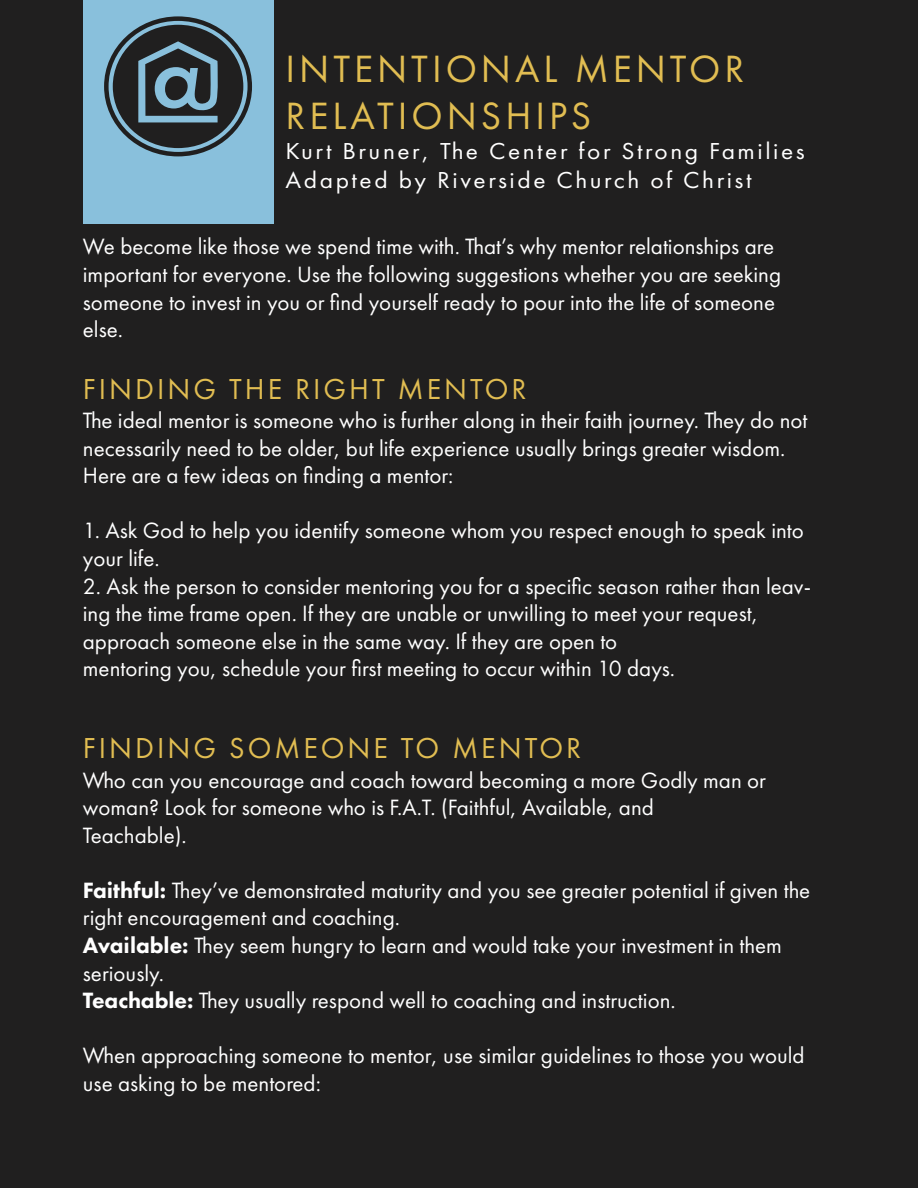
<style>
.page{position:relative;width:918px;height:1188px;background:#201f1f}
.page>*{position:absolute;margin:0;border:0;box-sizing:border-box;transform-origin:0 0}
.t1{font:39.45px/47.4px "Futura PT";letter-spacing:.1em;color:#e1bd52}
.t2{font:30px "Futura PT";letter-spacing:.1em;color:#e1bd52}
.t3{font:24px/28.8px "Futura PT";letter-spacing:.1em;color:#fff;scale:1.06 1}
.t4{font:22.95px/27.6px "Futura PT";color:#fff}
.s1{font-weight:800}
</style>
<div class="page">
<div style="left:83px;top:0;width:190px;height:224px;background:#89c0dc"></div>
<div style="left:113px;top:25px;width:130px;height:123px;background:#201f1f;border-radius:50%"></div>
<div style="left:104px;top:16px;width:148px;height:140px;border:4px solid #201f1f;border-radius:50%"></div>
<svg style="left:138px;top:41px;width:80px;height:81px"></svg>
<h1 class="t1" style="left:286px;top:45px;width:460px">INTENTIONAL MENTOR<br>RELATIONSHIPS</h1>
<p class="t3" style="left:286px;top:137px;width:491px">Kurt Bruner, The Center for Strong Families<br>Adapted by Riverside Church of Christ</p>
<p class="t4" style="left:83px;top:233px;width:700px">We become like those we spend time with. That’s why mentor relationships are important for everyone. Use the following suggestions whether you are seeking someone to invest in you or find yourself ready to pour into the life of someone else.</p>
<h2 class="t2" style="left:83px;top:371px;width:445px">FINDING THE RIGHT MENTOR</h2>
<p class="t4" style="left:83px;top:407px;width:726px">The ideal mentor is someone who is further along in their faith journey. They do not necessarily need to be older, but life experience usually brings greater wisdom.<br>Here are a few ideas on finding a mentor:</p>
<p class="t4" style="left:83px;top:517px;width:723px">1. Ask God to help you identify someone whom you respect enough to speak into your life.</p>
<p class="t4" style="left:83px;top:572px;width:730px">2. Ask the person to consider mentoring you for a specific season rather than leav&shy;ing the time frame open. If they are unable or unwilling to meet your request, approach someone else in the same way. If they are open to<br>mentoring you, schedule your first meeting to occur within 10 days.</p>
<h2 class="t2" style="left:83px;top:730px;width:500px">FINDING SOMEONE TO MENTOR</h2>
<p class="t4" style="left:83px;top:766px;width:685px">Who can you encourage and coach toward becoming a more Godly man or woman? Look for someone who is F.A.T. (Faithful, Available, and<br>Teachable).</p>
<p class="t4" style="left:83px;top:876px;width:729px"><span class="s1">Faithful:</span> They’ve demonstrated maturity and you see greater potential if given the right encouragement and coaching.<br><span class="s1">Available:</span> They seem hungry to learn and would take your investment in them seriously.<br><span class="s1">Teachable:</span> They usually respond well to coaching and instruction.</p>
<p class="t4" style="left:83px;top:1042px;width:723px">When approaching someone to mentor, use similar guidelines to those you would use asking to be mentored:</p>
</div>
